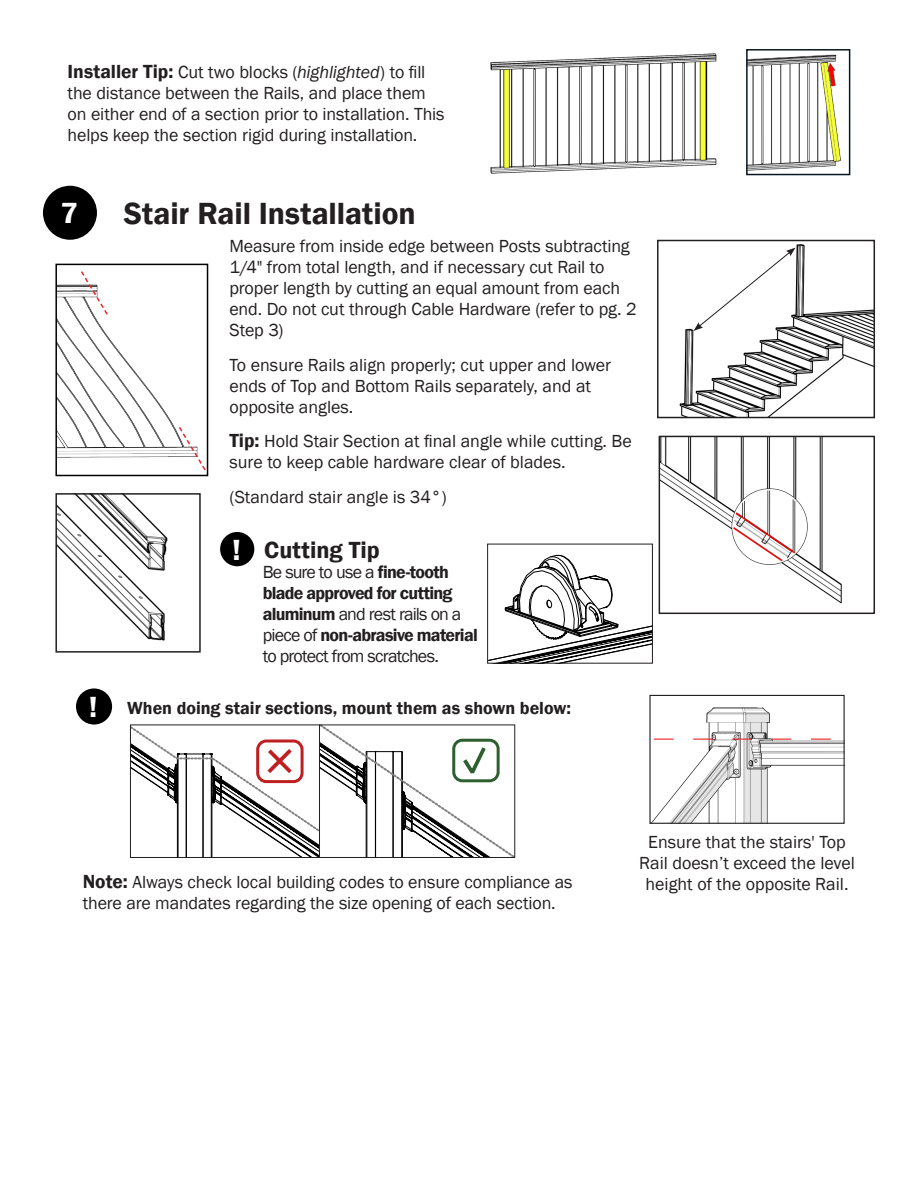
<style>
.page{position:relative;width:918px;height:1188px;background:#fff}
.page>*{position:absolute;margin:0;border:0;box-sizing:border-box;transform-origin:0 0}
.Global_Style_Step{font:600 31.5px "Franklin Gothic";letter-spacing:-.005em;color:#231f20}
.Step_Numbers{font:600 30px "Franklin Gothic";color:#fff}
.Global_Style_Section{font:600 24px "Franklin Gothic";letter-spacing:.005em;color:#231f20}
.Global_Style{font:18px/21px "Franklin Gothic";color:#231f20}
.Global_Style-2{font:600 18px/21px "Franklin Gothic";letter-spacing:-.04em;color:#231f20}
.Global_Style_Step-2{font:600 18px "Franklin Gothic";color:#231f20}
.s1{font-weight:600;font-size:19.5px}
.s2{font-style:italic}
.s3{font-weight:400}
</style>
<div class="page">
<div style="left:76px;top:688px;width:36px;height:37px;background:#000;border-radius:50%"></div>
<img style="left:662px;top:439px;width:180px;height:165px">
<div style="left:659px;top:436px;width:216px;height:178px;border:2px solid #231f20"></div>
<img style="left:679px;top:244px;width:193px;height:171px">
<div style="left:657px;top:240px;width:218px;height:178px;border:2px solid #231f20"></div>
<svg style="left:694px;top:248px;width:102px;height:83px"></svg>
<img style="left:58px;top:496px;width:110px;height:117px">
<div style="left:55px;top:493px;width:146px;height:160px;border:2px solid #231f20"></div>
<div style="left:43px;top:186px;width:54px;height:54px;background:#000;border-radius:50%"></div>
<svg style="left:122px;top:544px;width:709px;height:314px"></svg>
<div style="left:487px;top:544px;width:166px;height:120px;border:1px solid #231f20"></div>
<div style="left:220px;top:532px;width:34px;height:34px;background:#000;border-radius:50%"></div>
<img style="left:58px;top:284px;width:119px;height:174px">
<div style="left:55px;top:264px;width:153px;height:212px;border:2px solid #000"></div>
<svg style="left:177px;top:425px;width:30px;height:47px"></svg>
<svg style="left:79px;top:271px;width:30px;height:45px"></svg>
<img style="left:753px;top:54px;width:88px;height:117px">
<div style="left:746px;top:49px;width:104px;height:126px;border:2px solid #091620"></div>
<img style="left:490px;top:49px;width:263px;height:127px">
<p class="Global_Style" style="left:68px;top:62px;width:379px"><span class="s1">Installer Tip:</span> Cut two blocks (<span class="s2">highlighted</span>) to fill the distance between the Rails, and place them on either end of a section prior to installation. This helps keep the section rigid during installation.</p>
<p class="Step_Numbers" style="left:60px;top:195px;width:19px">7</p>
<p class="Global_Style_Step" style="left:124px;top:194px;width:293px">Stair Rail Installation</p>
<p class="Global_Style" style="left:229px;top:236px;width:409px">Measure from inside edge between Posts subtracting 1/4" from total length, and if necessary cut Rail to proper length by cutting an equal amount from each end. Do not cut through Cable Hardware (refer to pg. 2<br>Step 3)</p>
<p class="Global_Style" style="left:229px;top:355px;width:383px">To ensure Rails align properly; cut upper and lower ends of Top and Bottom Rails separately, and at opposite angles.</p>
<p class="Global_Style" style="left:229px;top:431px;width:404px"><span class="s1">Tip:</span> Hold Stair Section at final angle while cutting. Be sure to keep cable hardware clear of blades.</p>
<p class="Global_Style" style="left:229px;top:487px;width:219px">(Standard stair angle is 34°)</p>
<p class="Step_Numbers" style="left:232px;top:531px;width:10px">!</p>
<p class="Global_Style_Section" style="left:264px;top:535px;width:117px">Cutting Tip</p>
<p class="Global_Style-2" style="left:263px;top:561px;width:217px"><span class="s3">Be sure to use a</span> fine-tooth blade approved for cutting aluminum <span class="s3">and rest rails on a piece of</span> non-abrasive material <span class="s3">to protect from scratches.</span></p>
<p class="Step_Numbers" style="left:89px;top:689px;width:10px">!</p>
<p class="Global_Style_Step-2" style="left:127px;top:697px;width:445px">When doing stair sections, mount them as shown below:</p>
<p class="Global_Style" style="left:639px;top:832px;width:217px;text-align:center">Ensure that the stairs' Top<br>Rail doesn’t exceed the level</p>
<p class="Global_Style" style="left:83px;top:871px;width:491px"><span class="s1">Note:</span> Always check local building codes to ensure compliance as</p>
<p class="Global_Style" style="left:646px;top:874px;width:205px">height of the opposite Rail.</p>
<p class="Global_Style" style="left:83px;top:892px;width:475px">there are mandates regarding the size opening of each section.</p>
</div>
